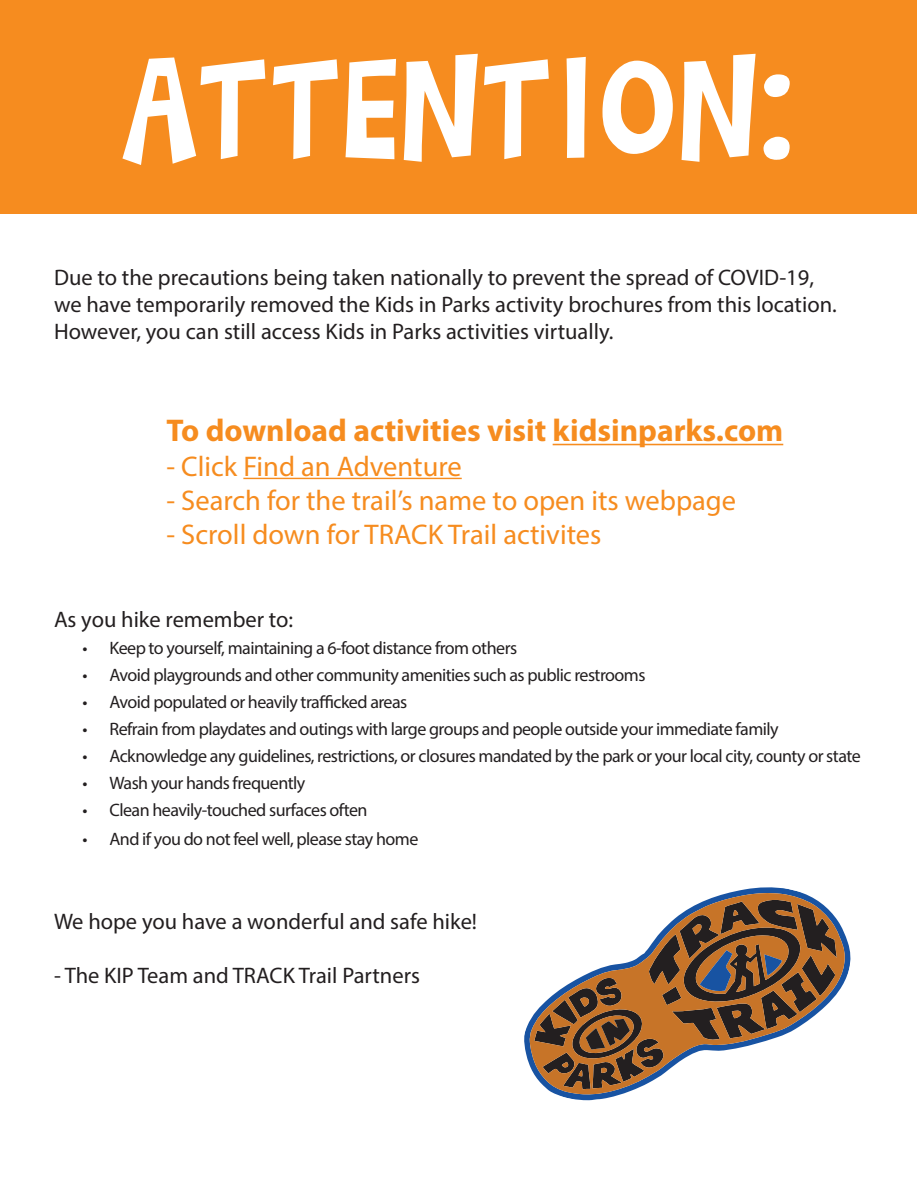
<style>
.page{position:relative;width:918px;height:1188px;background:#fff}
.page>*{position:absolute;margin:0;border:0;box-sizing:border-box;transform-origin:0 0}
.t1{font:158.25px "Barthowheel";color:#fff}
.t2{font:700 31.5px "Myriad Pro";color:#f68c1f}
.t3{font:28.5px "Myriad Pro";color:#f68c1f}
.t4{font:22.5px/27px "Myriad Pro";color:#231f20}
.t5{font:18px "Myriad Pro";letter-spacing:-.03em;color:#231f20}
</style>
<div class="page">
<div style="left:1px;top:1px;width:916px;height:213px;background:#f68c1f"></div>
<hr style="left:553px;top:444px;width:230px;height:1px;background:#f68c1f">
<hr style="left:243px;top:478px;width:219px;height:1px;background:#f68c1f">
<svg style="left:524px;top:887px;width:327px;height:214px"></svg>
<svg style="left:530px;top:892px;width:315px;height:204px"></svg>
<p class="t1" style="left:123px;top:19px;width:673px">ATTENTION:</p>
<p class="t4" style="left:54px;top:263px;width:784px">Due to the precautions being taken nationally to prevent the spread of COVID-19, we have temporarily removed the Kids in Parks activity brochures from this location.<br>However, you can still access Kids in Parks activities virtually.</p>
<p class="t2" style="left:166px;top:410px;width:618px">To download activities visit kidsinparks.com</p>
<p class="t3" style="left:166px;top:448px;width:297px">- Click Find an Adventure</p>
<p class="t3" style="left:166px;top:483px;width:571px">- Search for the trail’s name to open its webpage</p>
<p class="t3" style="left:166px;top:517px;width:437px">- Scroll down for TRACK Trail activites</p>
<p class="t4" style="left:54px;top:605px;width:241px">As you hike remember to:</p>
<p class="t5" style="left:82px;top:637px;width:436px">• Keep to yourself, maintaining a 6-foot distance from others</p>
<p class="t5" style="left:82px;top:664px;width:565px">• Avoid playgrounds and other community amenities such as public restrooms</p>
<p class="t5" style="left:82px;top:691px;width:326px">• Avoid populated or heavily trafficked areas</p>
<p class="t5" style="left:82px;top:718px;width:698px">• Refrain from playdates and outings with large groups and people outside your immediate family</p>
<p class="t5" style="left:82px;top:745px;width:780px">• Acknowledge any guidelines, restrictions, or closures mandated by the park or your local city, county or state</p>
<p class="t5" style="left:82px;top:772px;width:224px">• Wash your hands frequently</p>
<p class="t5" style="left:82px;top:799px;width:287px">• Clean heavily-touched surfaces often</p>
<p class="t5" style="left:82px;top:827px;width:337px">• And if you do not feel well, please stay home</p>
<p class="t4" style="left:54px;top:908px;width:425px">We hope you have a wonderful and safe hike!</p>
<p class="t4" style="left:54px;top:962px;width:367px">- The KIP Team and TRACK Trail Partners</p>
</div>
